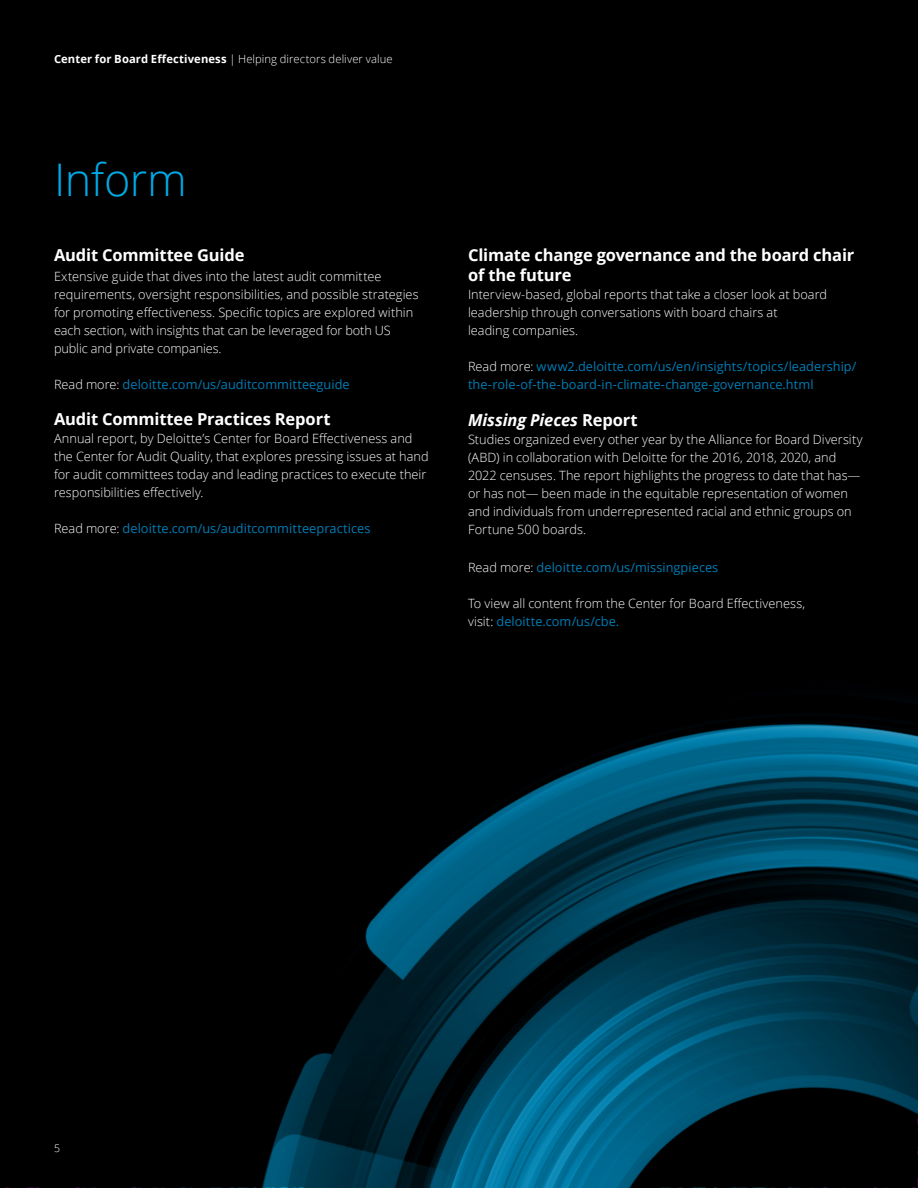
<style>
.page{position:relative;width:918px;height:1188px;background:#000}
.page>*{position:absolute;margin:0;border:0;box-sizing:border-box;transform-origin:0 0}
.t1{font:300 45px "Open Sans";letter-spacing:-.01em;color:#00aae7}
.t2{font:700 16.5px/19.5px "Open Sans";letter-spacing:-.01em;color:#fff}
.t3{font:italic 700 16.5px "Open Sans";letter-spacing:-.005em;color:#fff}
.t4{font:300 12.75px/18px "Open Sans";letter-spacing:.005em;color:#fff}
.t5{font:12.75px/18px "Open Sans";letter-spacing:.005em;color:#007db6}
.t6{font:300 11.25px "Open Sans";letter-spacing:.005em;color:#fff}
.t7{font:300 10.5px "Open Sans";color:#fff}
.s1{font-weight:700}
.s2{font-weight:300;color:#fff}
.s3{font-style:normal}
.s4{font-weight:400;color:#007db6}
</style>
<div class="page">
<img style="left:6px;top:723px;width:912px;height:465px">
<p class="t6" style="left:54px;top:51px;width:340px"><span class="s1">Center for Board Effectiveness</span> | Helping directors deliver value</p>
<h1 class="t1" style="left:54px;top:149px;width:134px">Inform</h1>
<p class="t2" style="left:54px;top:245px;width:192px">Audit Committee Guide</p>
<p class="t4" style="left:54px;top:267px;width:366px">Extensive guide that dives into the latest audit committee requirements, oversight responsibilities, and possible strategies for promoting effectiveness. Specific topics are explored within each section, with insights that can be leveraged for both US public and private companies.</p>
<p class="t5" style="left:54px;top:375px;width:297px"><span class="s2">Read more:</span> deloitte.com/us/auditcommitteeguide</p>
<p class="t2" style="left:54px;top:408px;width:278px">Audit Committee Practices Report</p>
<p class="t4" style="left:54px;top:429px;width:376px">Annual report, by Deloitte’s Center for Board Effectiveness and the Center for Audit Quality, that explores pressing issues at hand for audit committees today and leading practices to execute their responsibilities effectively.</p>
<p class="t5" style="left:54px;top:519px;width:318px"><span class="s2">Read more:</span> deloitte.com/us/auditcommitteepractices</p>
<p class="t2" style="left:468px;top:245px;width:388px">Climate change governance and the board chair of the future</p>
<p class="t4" style="left:468px;top:285px;width:361px">Interview-based, global reports that take a closer look at board leadership through conversations with board chairs at<br>leading companies.</p>
<p class="t5" style="left:468px;top:357px;width:390px"><span class="s2">Read more:</span> www2.deloitte.com/us/en/insights/topics/leadership/ the-role-of-the-board-in-climate-change-governance.html</p>
<p class="t3" style="left:468px;top:408px;width:171px">Missing Pieces <span class="s3">Report</span></p>
<p class="t4" style="left:468px;top:430px;width:396px">Studies organized every other year by the Alliance for Board Diversity (ABD) in collaboration with Deloitte for the 2016, 2018, 2020, and 2022 censuses. The report highlights the progress to date that has— or has not— been made in the equitable representation of women and individuals from underrepresented racial and ethnic groups on Fortune 500 boards.</p>
<p class="t5" style="left:468px;top:558px;width:252px"><span class="s2">Read more:</span> deloitte.com/us/missingpieces</p>
<p class="t4" style="left:468px;top:594px;width:339px">To view all content from the Center for Board Effectiveness, visit: <span class="s4">deloitte.com/us/cbe.</span></p>
<p class="t7" style="left:54px;top:1141px;width:7px">5</p>
</div>
